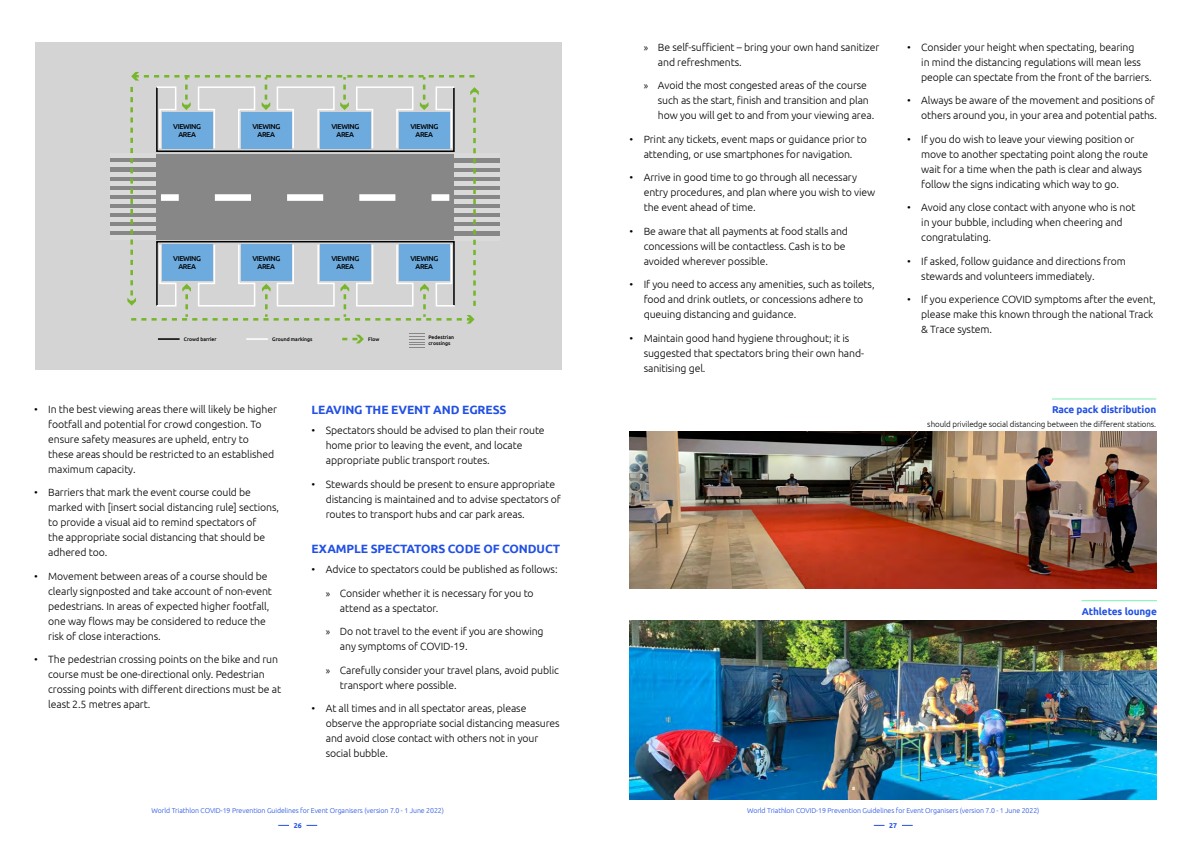
<style>
.page{position:relative;width:1191px;height:842px;background:#fff}
.page>*{position:absolute;margin:0;border:0;box-sizing:border-box;transform-origin:0 0}
.t1{font:700 12px "Ubuntu";letter-spacing:-.01em;color:#2250e3}
.t2{font:300 10.5px/15px "Ubuntu";letter-spacing:-.01em;color:#000}
.t3{font:700 10px "Ubuntu";letter-spacing:-.01em;color:#2250e3}
.t4{font:300 8px "Ubuntu";letter-spacing:-.01em;color:#000}
.t5{font:500 7.1px/8.5px "Ubuntu";letter-spacing:-.05em;color:#000;text-align:center}
.t6{font:300 7px "Ubuntu";letter-spacing:-.01em;color:#2250e3}
.t7{font:700 7px "Ubuntu";color:#2250e3}
.t8{font:500 5.1px/6.1px "Ubuntu";color:#000}
.s1{font-family:"Myriad Pro";font-weight:400}
</style>
<div class="page">
<img style="left:629px;top:432px;width:528px;height:157px">
<hr style="left:1052px;top:399px;width:104px;height:1px;background:#7feeb2">
<div style="left:35px;top:43px;width:526px;height:327px;background:#d3d4d3"></div>
<div style="left:111px;top:154px;width:389px;height:86px;background:#878787"></div>
<hr style="left:455px;top:236px;width:45px;height:4px;background:#dadada">
<hr style="left:455px;top:227px;width:45px;height:4px;background:#dadada">
<hr style="left:455px;top:218px;width:45px;height:4px;background:#dadada">
<div style="left:455px;top:208px;width:45px;height:5px;background:#dadada"></div>
<div style="left:455px;top:199px;width:45px;height:5px;background:#dadada"></div>
<div style="left:455px;top:190px;width:45px;height:5px;background:#dadada"></div>
<hr style="left:455px;top:181px;width:45px;height:4px;background:#dadada">
<hr style="left:455px;top:172px;width:45px;height:4px;background:#dadada">
<hr style="left:455px;top:163px;width:45px;height:4px;background:#dadada">
<hr style="left:455px;top:154px;width:45px;height:4px;background:#dadada">
<hr style="left:111px;top:236px;width:45px;height:4px;background:#dadada">
<div style="left:111px;top:226px;width:45px;height:5px;background:#dadada"></div>
<div style="left:111px;top:217px;width:45px;height:5px;background:#dadada"></div>
<div style="left:111px;top:208px;width:45px;height:5px;background:#dadada"></div>
<div style="left:111px;top:199px;width:45px;height:5px;background:#dadada"></div>
<hr style="left:111px;top:190px;width:45px;height:4px;background:#dadada">
<hr style="left:111px;top:181px;width:45px;height:4px;background:#dadada">
<hr style="left:111px;top:172px;width:45px;height:4px;background:#dadada">
<hr style="left:111px;top:163px;width:45px;height:4px;background:#dadada">
<hr style="left:111px;top:154px;width:45px;height:4px;background:#dadada">
<svg style="left:127px;top:72px;width:352px;height:252px"></svg>
<hr style="left:158px;top:338px;width:22px;height:2px;background:#000">
<hr style="left:246px;top:338px;width:22px;height:2px;background:#fff">
<svg style="left:342px;top:335px;width:22px;height:8px"></svg>
<svg style="left:409px;top:333px;width:15px;height:15px"></svg>
<hr style="left:1081px;top:600px;width:76px;height:1px;background:#7feeb2">
<img style="left:629px;top:620px;width:528px;height:179px">
<p class="t5" style="left:173px;top:122px;width:29px">VIEWING<br>AREA</p>
<p class="t5" style="left:252px;top:122px;width:29px">VIEWING<br>AREA</p>
<p class="t5" style="left:331px;top:122px;width:29px">VIEWING<br>AREA</p>
<p class="t5" style="left:410px;top:122px;width:29px">VIEWING<br>AREA</p>
<p class="t5" style="left:173px;top:254px;width:29px">VIEWING<br>AREA</p>
<p class="t5" style="left:252px;top:254px;width:29px">VIEWING<br>AREA</p>
<p class="t5" style="left:331px;top:254px;width:29px">VIEWING<br>AREA</p>
<p class="t5" style="left:410px;top:254px;width:29px">VIEWING<br>AREA</p>
<p class="t8" style="left:184px;top:336px;width:34px">Crowd barrier</p>
<p class="t8" style="left:272px;top:336px;width:42px">Ground markings</p>
<p class="t8" style="left:368px;top:336px;width:13px">Flow</p>
<p class="t8" style="left:428px;top:334px;width:27px">Pedestrian crossings</p>
<p class="t2" style="left:48px;top:401px;width:230px;text-indent:-14px">• In the best viewing areas there will likely be higher footfall and potential for crowd congestion. To ensure safety measures are upheld, entry to these areas should be restricted to an established maximum capacity.</p>
<p class="t2" style="left:48px;top:485px;width:232px;text-indent:-14px">• Barriers that mark the event course could be marked with [insert social distancing rule] sections, to provide a visual aid to remind spectators of<br>the appropriate social distancing that should be adhered too.</p>
<p class="t2" style="left:48px;top:568px;width:225px;text-indent:-14px">• Movement between areas of a course should be clearly signposted and take account of non-event pedestrians. In areas of expected higher footfall, one way flows may be considered to reduce the risk of close interactions.</p>
<p class="t2" style="left:48px;top:652px;width:234px;text-indent:-14px">• The pedestrian crossing points on the bike and run course must be one-directional only. Pedestrian crossing points with different directions must be at least 2.5 metres apart.</p>
<p class="t1" style="left:311px;top:402px;width:196px">LEAVING THE EVENT AND EGRESS</p>
<p class="t2" style="left:326px;top:423px;width:220px;text-indent:-14px">• Spectators should be advised to plan their route home prior to leaving the event, and locate appropriate public transport routes.</p>
<p class="t2" style="left:326px;top:476px;width:236px;text-indent:-14px">• Stewards should be present to ensure appropriate distancing is maintained and to advise spectators of routes to transport hubs and car park areas.</p>
<p class="t1" style="left:311px;top:541px;width:250px">EXAMPLE SPECTATORS CODE OF CONDUCT</p>
<p class="t2" style="left:311px;top:562px;width:247px">• Advice to spectators could be published as follows:</p>
<p class="t2" style="left:340px;top:585px;width:195px;text-indent:-14px"><span class="s1">»</span> Consider whether it is necessary for you to attend as a spectator.</p>
<p class="t2" style="left:340px;top:624px;width:205px;text-indent:-14px"><span class="s1">»</span> Do not travel to the event if you are showing any symptoms of COVID-19.</p>
<p class="t2" style="left:340px;top:662px;width:220px;text-indent:-14px"><span class="s1">»</span> Carefully consider your travel plans, avoid public transport where possible.</p>
<p class="t2" style="left:326px;top:701px;width:235px;text-indent:-14px">• At all times and in all spectator areas, please observe the appropriate social distancing measures and avoid close contact with others not in your social bubble.</p>
<p class="t6" style="left:152px;top:806px;width:294px">World Triathlon COVID-19 Prevention Guidelines for Event Organisers (version 7.0 - 1 June 2022)</p>
<p class="t7" style="left:294px;top:821px;width:9px">26</p>
<p class="t2" style="left:658px;top:39px;width:223px;text-indent:-14px"><span class="s1">»</span> Be self-sufficient – bring your own hand sanitizer and refreshments.</p>
<p class="t2" style="left:658px;top:78px;width:218px;text-indent:-14px"><span class="s1">»</span> Avoid the most congested areas of the course such as the start, finish and transition and plan how you will get to and from your viewing area.</p>
<p class="t2" style="left:629px;top:131px;width:239px;text-align:center">• Print any tickets, event maps or guidance prior to attending, or use smartphones for navigation.</p>
<p class="t2" style="left:643px;top:170px;width:233px;text-indent:-14px">• Arrive in good time to go through all necessary entry procedures, and plan where you wish to view the event ahead of time.</p>
<p class="t2" style="left:643px;top:223px;width:206px;text-indent:-14px">• Be aware that all payments at food stalls and concessions will be contactless. Cash is to be avoided wherever possible.</p>
<p class="t2" style="left:643px;top:277px;width:232px;text-indent:-14px">• If you need to access any amenities, such as toilets, food and drink outlets, or concessions adhere to queuing distancing and guidance.</p>
<p class="t2" style="left:643px;top:330px;width:222px;text-indent:-14px">• Maintain good hand hygiene throughout; it is suggested that spectators bring their own hand&shy;sanitising gel.</p>
<p class="t2" style="left:921px;top:39px;width:232px;text-indent:-14px">• Consider your height when spectating, bearing<br>in mind the distancing regulations will mean less people can spectate from the front of the barriers.</p>
<p class="t2" style="left:907px;top:93px;width:251px;text-align:right">• Always be aware of the movement and positions of others around you, in your area and potential paths.</p>
<p class="t2" style="left:921px;top:131px;width:228px;text-indent:-14px">• If you do wish to leave your viewing position or move to another spectating point along the route wait for a time when the path is clear and always follow the signs indicating which way to go.</p>
<p class="t2" style="left:921px;top:200px;width:216px;text-indent:-14px">• Avoid any close contact with anyone who is not in your bubble, including when cheering and congratulating.</p>
<p class="t2" style="left:921px;top:253px;width:206px;text-indent:-14px">• If asked, follow guidance and directions from stewards and volunteers immediately.</p>
<p class="t2" style="left:921px;top:292px;width:236px;text-indent:-14px">• If you experience COVID symptoms after the event, please make this known through the national Track &amp; Trace system.</p>
<p class="t3" style="left:1052px;top:404px;width:106px">Race pack distribution</p>
<p class="t4" style="left:927px;top:420px;width:230px">should priviledge social distancing between the different stations.</p>
<p class="t3" style="left:1081px;top:605px;width:77px">Athletes lounge</p>
<p class="t6" style="left:747px;top:806px;width:294px">World Triathlon COVID-19 Prevention Guidelines for Event Organisers (version 7.0 - 1 June 2022)</p>
<p class="t7" style="left:889px;top:821px;width:9px">27</p>
</div>
